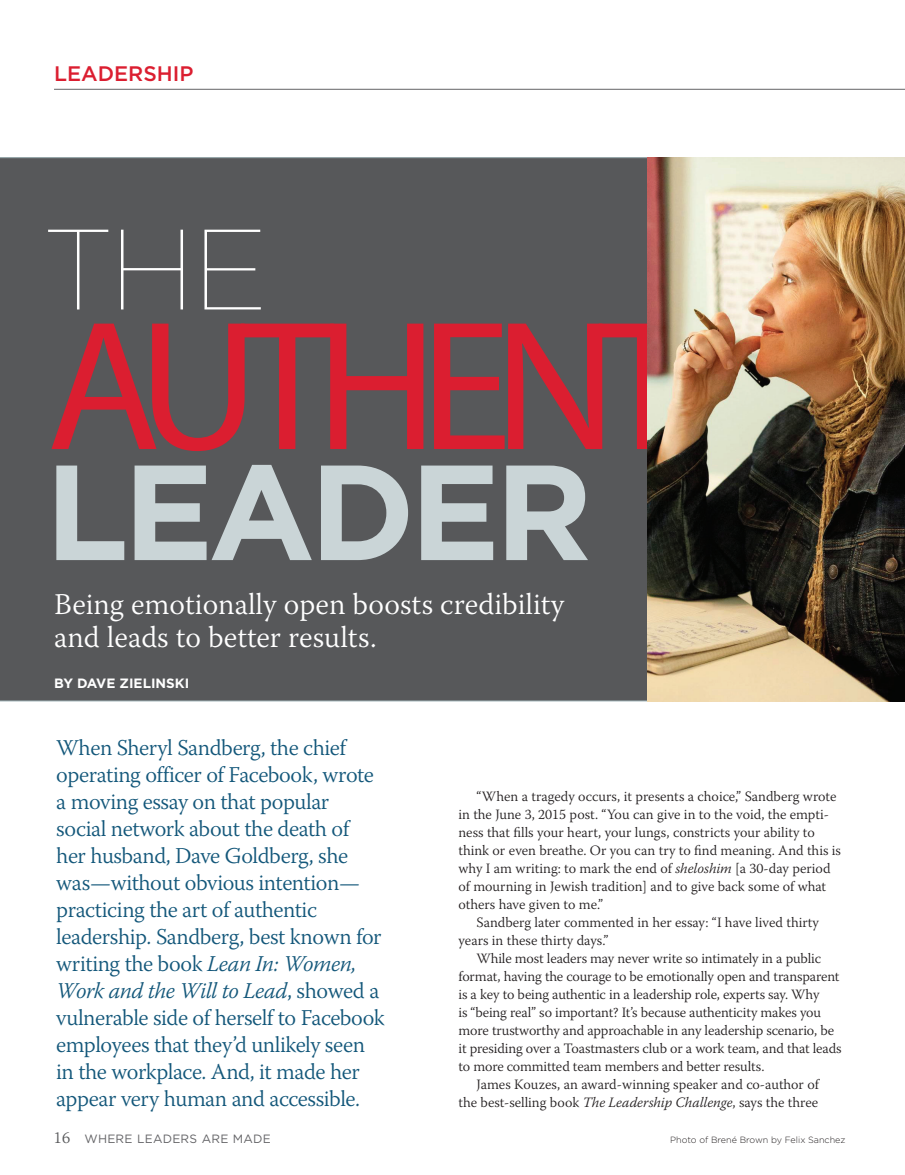
<style>
.page{position:relative;width:905px;height:1175px;background:#fff}
.page>*{position:absolute;margin:0;border:0;box-sizing:border-box;transform-origin:0 0}
.New_Headline{font:186px "Myriad Pro";letter-spacing:-.095em;color:#db1e30}
.New_Headline-2{font:700 135px "Gotham";letter-spacing:-.04em;color:#cad5d7}
.New_Headline-3{font:100 114px "Gotham";color:#fff}
.New_Deck{font:300 30px/33px "Warnock Pro";color:#fff}
.Main_Story_Intro_Tex{font:300 22.5px/27px "Warnock Pro";letter-spacing:-.02em;color:#13577a}
.kicker{font:500 21px "Gotham";color:#db1e30}
.body_copy{font:300 14.25px/18px "Warnock Pro";letter-spacing:-.005em;color:#231f20}
.byline{font:700 13.5px "Gotham";color:#fff}
.t1{font:12px "Gotham";letter-spacing:.02em;color:#636366}
.photo_credit{font:300 9px "Gotham";color:#231f20}
.s1{font-style:italic}
.s2{font-family:"Warnock Pro";font-weight:300;font-size:16.5px;color:#57585a}
</style>
<div class="page">
<hr style="left:54px;top:89px;width:850px;height:1px;background:#636366">
<div style="left:0;top:157px;width:904px;height:544px;background:#57585a"></div>
<img style="left:647px;top:158px;width:257px;height:543px">
<p class="kicker" style="left:54px;top:59px;width:141px">LEADERSHIP</p>
<p class="New_Headline-3" style="left:45px;top:199px;width:224px">THE</p>
<p class="New_Headline" style="left:47px;top:272px;width:763px">AUTHENTIC</p>
<p class="New_Headline-2" style="left:45px;top:423px;width:549px">LEADER</p>
<p class="New_Deck" style="left:54px;top:587px;width:511px">Being emotionally open boosts credibility and leads to better results.</p>
<p class="byline" style="left:54px;top:674px;width:137px">BY DAVE ZIELINSKI</p>
<p class="Main_Story_Intro_Tex" style="left:56px;top:733px;width:330px">When Sheryl Sandberg, the chief operating officer of Facebook, wrote a moving essay on that popular social network about the death of<br>her husband, Dave Goldberg, she was—without obvious intention— practicing the art of authentic leadership. Sandberg, best known for writing the book <span class="s1">Lean In: Women, Work and the Will to Lead</span>, showed a vulnerable side of herself to Facebook employees that they’d unlikely seen in the workplace. And, it made her appear very human and accessible.</p>
<p class="t1" style="left:54px;top:1131px;width:219px"><span class="s2">16</span> WHERE LEADERS ARE MADE</p>
<p class="body_copy" style="left:458px;top:787px;width:384px;text-indent:18px">“When a tragedy occurs, it presents a choice,” Sandberg wrote in the June 3, 2015 post. “You can give in to the void, the empti&shy;ness that fills your heart, your lungs, constricts your ability to think or even breathe. Or you can try to find meaning. And this is why I am writing: to mark the end of <span class="s1">sheloshim</span> [a 30-day period of mourning in Jewish tradition] and to give back some of what others have given to me.”</p>
<p class="body_copy" style="left:458px;top:913px;width:362px;text-indent:18px">Sandberg later commented in her essay: “I have lived thirty years in these thirty days.”</p>
<p class="body_copy" style="left:458px;top:949px;width:384px;text-indent:18px">While most leaders may never write so intimately in a public format, having the courage to be emotionally open and transparent is a key to being authentic in a leadership role, experts say. Why<br>is “being real” so important? It’s because authenticity makes you more trustworthy and approachable in any leadership scenario, be it presiding over a Toastmasters club or a work team, and that leads to more committed team members and better results.</p>
<p class="body_copy" style="left:458px;top:1075px;width:362px;text-align:right">James Kouzes, an award-winning speaker and co-author of the best-selling book <span class="s1">The Leadership Challenge</span>, says the three</p>
<p class="photo_credit" style="left:670px;top:1134px;width:177px">Photo of Brené Brown by Felix Sanchez</p>
</div>
